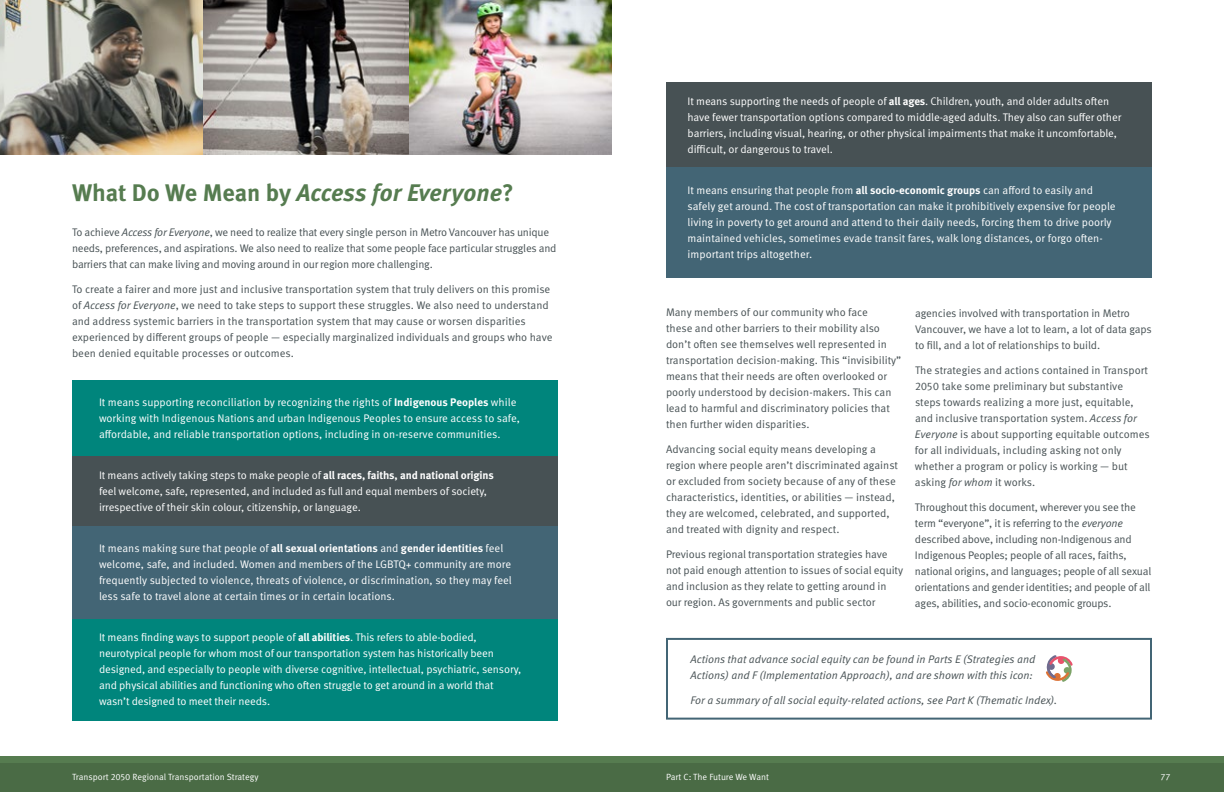
<style>
.page{position:relative;width:1224px;height:792px;background:#fff}
.page>*{position:absolute;margin:0;border:0;box-sizing:border-box;transform-origin:0 0}
.Body_Copy_P{font:italic 700 24px "Meta OT";color:#567c50}
.Body_Copy_P-2{font:11px/16px "Meta OT Norm";letter-spacing:-.005em;color:#475154}
.Body_Copy_P-3{font:11px/16px "Meta OT Norm";letter-spacing:-.01em;color:#fff}
.Body_Copy_P-4{font:11px/16px "Meta OT Norm Ita";color:#475154}
.t1{font:9px "Meta OT Norm";color:#fff}
.s1{font-style:normal}
.s2{font-family:"Meta OT Norm Ita"}
.s3{font-family:"Meta OT";font-weight:700}
</style>
<div class="page">
<div style="left:0;top:756px;width:1224px;height:36px;background:#567c50"></div>
<div style="left:0;top:764px;width:1224px;height:28px;background:#4a6b45"></div>
<div style="left:72px;top:380px;width:486px;height:76px;background:#00857c"></div>
<div style="left:72px;top:618px;width:486px;height:103px;background:#00857c"></div>
<div style="left:72px;top:525px;width:486px;height:94px;background:#436575"></div>
<div style="left:72px;top:456px;width:486px;height:69px;background:#475154"></div>
<img style="left:0;top:0;width:612px;height:155px">
<div style="left:666px;top:167px;width:486px;height:111px;background:#436575"></div>
<div style="left:666px;top:83px;width:486px;height:84px;background:#475154"></div>
<svg style="left:1046px;top:655px;width:27px;height:27px"></svg>
<div style="left:666px;top:638px;width:486px;height:82px;border:2px solid #436575"></div>
<p class="Body_Copy_P" style="left:72px;top:178px;width:443px"><span class="s1">What Do We Mean by</span> Access for Everyone<span class="s1">?</span></p>
<p class="Body_Copy_P-2" style="left:72px;top:224px;width:486px">To achieve <span class="s2">Access for Everyone</span>, we need to realize that every single person in Metro Vancouver has unique needs, preferences, and aspirations. We also need to realize that some people face particular struggles and barriers that can make living and moving around in our region more challenging.</p>
<p class="Body_Copy_P-2" style="left:72px;top:281px;width:482px">To create a fairer and more just and inclusive transportation system that truly delivers on this promise of <span class="s2">Access for Everyone</span>, we need to take steps to support these struggles. We also need to understand and address systemic barriers in the transportation system that may cause or worsen disparities experienced by different groups of people — especially marginalized individuals and groups who have been denied equitable processes or outcomes.</p>
<p class="Body_Copy_P-3" style="left:99px;top:395px;width:423px">It means supporting reconciliation by recognizing the rights of <span class="s3">Indigenous Peoples</span> while working with Indigenous Nations and urban Indigenous Peoples to ensure access to safe, affordable, and reliable transportation options, including in on-reserve communities.</p>
<p class="Body_Copy_P-3" style="left:99px;top:468px;width:396px">It means actively taking steps to make people of <span class="s3">all races, faiths, and national origins </span>feel welcome, safe, represented, and included as full and equal members of society, irrespective of their skin colour, citizenship, or language.</p>
<p class="Body_Copy_P-3" style="left:99px;top:541px;width:414px">It means making sure that people of <span class="s3">all sexual orientations</span> and <span class="s3">gender identities</span> feel welcome, safe, and included. Women and members of the LGBTQ+ community are more frequently subjected to violence, threats of violence, or discrimination, so they may feel less safe to travel alone at certain times or in certain locations.</p>
<p class="Body_Copy_P-3" style="left:99px;top:630px;width:424px">It means finding ways to support people of <span class="s3">all abilities</span>. This refers to able-bodied, neurotypical people for whom most of our transportation system has historically been designed, and especially to people with diverse cognitive, intellectual, psychiatric, sensory, and physical abilities and functioning who often struggle to get around in a world that wasn’t designed to meet their needs.</p>
<p class="Body_Copy_P-3" style="left:688px;top:93px;width:435px">It means supporting the needs of people of <span class="s3">all ages</span>. Children, youth, and older adults often have fewer transportation options compared to middle-aged adults. They also can suffer other barriers, including visual, hearing, or other physical impairments that make it uncomfortable, difficult, or dangerous to travel.</p>
<p class="Body_Copy_P-3" style="left:688px;top:182px;width:430px">It means ensuring that people from <span class="s3">all socio-economic groups</span> can afford to easily and safely get around. The cost of transportation can make it prohibitively expensive for people living in poverty to get around and attend to their daily needs, forcing them to drive poorly maintained vehicles, sometimes evade transit fares, walk long distances, or forgo often&shy;important trips altogether.</p>
<p class="Body_Copy_P-2" style="left:666px;top:305px;width:237px">Many members of our community who face<br>these and other barriers to their mobility also don’t often see themselves well represented in transportation decision-making. This “invisibility” means that their needs are often overlooked or poorly understood by decision-makers. This can lead to harmful and discriminatory policies that then further widen disparities.</p>
<p class="Body_Copy_P-2" style="left:666px;top:442px;width:234px">Advancing social equity means developing a region where people aren’t discriminated against or excluded from society because of any of these characteristics, identities, or abilities — instead, they are welcomed, celebrated, and supported, and treated with dignity and respect.</p>
<p class="Body_Copy_P-2" style="left:666px;top:547px;width:239px">Previous regional transportation strategies have not paid enough attention to issues of social equity and inclusion as they relate to getting around in our region. As governments and public sector</p>
<p class="Body_Copy_P-2" style="left:915px;top:306px;width:238px">agencies involved with transportation in Metro<br>Vancouver, we have a lot to learn, a lot of data gaps to fill, and a lot of relationships to build.</p>
<p class="Body_Copy_P-2" style="left:915px;top:363px;width:236px">The strategies and actions contained in Transport 2050 take some preliminary but substantive steps towards realizing a more just, equitable, and inclusive transportation system. <span class="s2">Access for Everyone</span> is about supporting equitable outcomes for all individuals, including asking not only whether a program or policy is working — but asking <span class="s2">for whom</span> it works.</p>
<p class="Body_Copy_P-2" style="left:915px;top:500px;width:238px">Throughout this document, wherever you see the term “everyone”, it is referring to the <span class="s2">everyone </span>described above, including non-Indigenous and Indigenous Peoples; people of all races, faiths, national origins, and languages; people of all sexual orientations and gender identities; and people of all ages, abilities, and socio-economic groups.</p>
<p class="Body_Copy_P-4" style="left:690px;top:652px;width:346px">Actions that advance social equity can be found in Parts E (Strategies and<br>Actions) and F (Implementation Approach), and are shown with this icon:</p>
<p class="Body_Copy_P-4" style="left:690px;top:693px;width:368px">For a summary of all social equity-related actions, see Part K (Thematic Index).</p>
<p class="t1" style="left:72px;top:772px;width:188px">Transport 2050 Regional Transportation Strategy</p>
<p class="t1" style="left:666px;top:772px;width:105px">Part C: The Future We Want</p>
<p class="t1" style="left:1160px;top:772px;width:12px">77</p>
</div>
